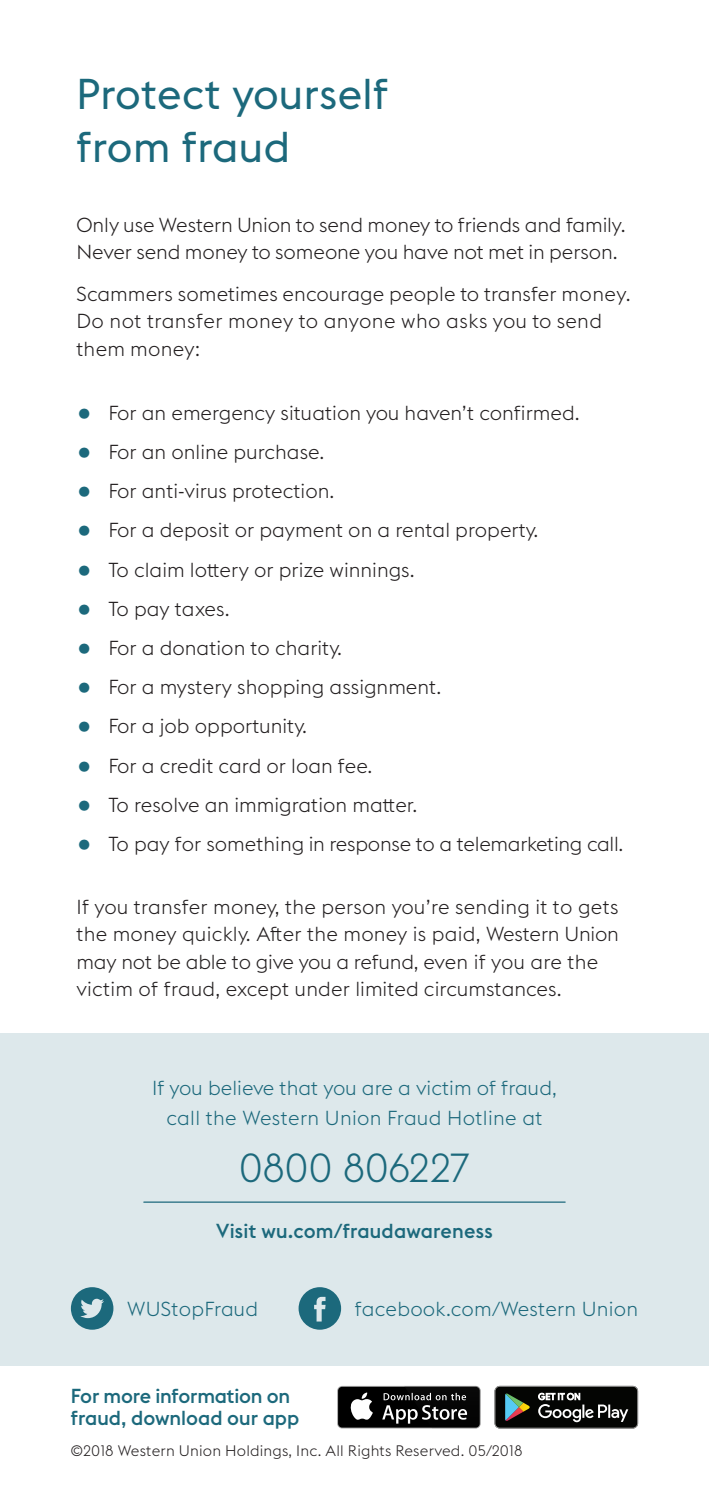
<style>
.page{position:relative;width:709px;height:1489px;background:#fff}
.page>*{position:absolute;margin:0;border:0;box-sizing:border-box;transform-origin:0 0}
.t1{font:42.5px "Euclid WU";letter-spacing:.01em;color:#1c697c}
.t2{font:300 40px "Euclid WU";letter-spacing:-.015em;color:#1c697c}
.t3{font:300 20px/27.5px "Euclid WU";color:#231f20}
.t4{font:300 20px "Euclid WU";letter-spacing:.01em;color:#1c697c}
.t5{font:500 20px/22.5px "Euclid WU";color:#1c697c}
.t6{font:300 15px "Euclid WU";letter-spacing:.01em;color:#231f20}
.s1{font-size:37.5px;color:#1c697c}
</style>
<div class="page">
<div style="left:0;top:1033px;width:709px;height:332px;background:#dde8eb"></div>
<hr style="left:144px;top:1201px;width:421px;height:1px;background:#1c697c">
<svg style="left:298px;top:1287px;width:43px;height:42px"></svg>
<svg style="left:71px;top:1287px;width:42px;height:42px"></svg>
<svg style="left:494px;top:1385px;width:144px;height:43px;background:#323532"></svg>
<svg style="left:337px;top:1385px;width:143px;height:43px"></svg>
<div style="left:338px;top:1386px;width:141px;height:41px;background:#000;border-radius:4px"></div>
<svg style="left:350px;top:1392px;width:23px;height:27px"></svg>
<svg style="left:382px;top:1385px;width:98px;height:43px"></svg>
<p class="t1" style="left:76px;top:70px;width:313px">Protect yourself</p>
<p class="t1" style="left:76px;top:122px;width:215px">from fraud</p>
<p class="t3" style="left:76px;top:211px;width:550px">Only use Western Union to send money to friends and family.<br>Never send money to someone you have not met in person.</p>
<p class="t3" style="left:76px;top:280px;width:556px">Scammers sometimes encourage people to transfer money.<br>Do not transfer money to anyone who asks you to send them money:</p>
<p class="t3" style="left:76px;top:399px;width:504px"><span class="s1">•</span> For an emergency situation you haven’t confirmed.</p>
<p class="t3" style="left:76px;top:438px;width:249px"><span class="s1">•</span> For an online purchase.</p>
<p class="t3" style="left:76px;top:477px;width:259px"><span class="s1">•</span> For anti-virus protection.</p>
<p class="t3" style="left:76px;top:516px;width:463px"><span class="s1">•</span> For a deposit or payment on a rental property.</p>
<p class="t3" style="left:76px;top:556px;width:340px"><span class="s1">•</span> To claim lottery or prize winnings.</p>
<p class="t3" style="left:76px;top:595px;width:155px"><span class="s1">•</span> To pay taxes.</p>
<p class="t3" style="left:76px;top:634px;width:267px"><span class="s1">•</span> For a donation to charity.</p>
<p class="t3" style="left:76px;top:673px;width:366px"><span class="s1">•</span> For a mystery shopping assignment.</p>
<p class="t3" style="left:76px;top:712px;width:232px"><span class="s1">•</span> For a job opportunity.</p>
<p class="t3" style="left:76px;top:751px;width:297px"><span class="s1">•</span> For a credit card or loan fee.</p>
<p class="t3" style="left:76px;top:791px;width:342px"><span class="s1">•</span> To resolve an immigration matter.</p>
<p class="t3" style="left:76px;top:830px;width:548px"><span class="s1">•</span> To pay for something in response to a telemarketing call.</p>
<p class="t3" style="left:76px;top:893px;width:544px">If you transfer money, the person you’re sending it to gets the money quickly. After the money is paid, Western Union may not be able to give you a refund, even if you are the victim of fraud, except under limited circumstances.</p>
<p class="t4" style="left:152px;top:1076px;width:406px">If you believe that you are a victim of fraud,</p>
<p class="t4" style="left:166px;top:1106px;width:378px">call the Western Union Fraud Hotline at</p>
<p class="t2" style="left:239px;top:1144px;width:233px">0800 806227</p>
<p class="t5" style="left:216px;top:1219px;width:278px">Visit wu.com/fraudawareness</p>
<p class="t4" style="left:127px;top:1297px;width:133px">WUStopFraud</p>
<p class="t4" style="left:355px;top:1297px;width:285px">facebook.com/Western Union</p>
<p class="t5" style="left:71px;top:1384px;width:230px">For more information on fraud, download our app</p>
<p class="t6" style="left:71px;top:1441px;width:453px">©2018 Western Union Holdings, Inc. All Rights Reserved. 05/2018</p>
</div>
